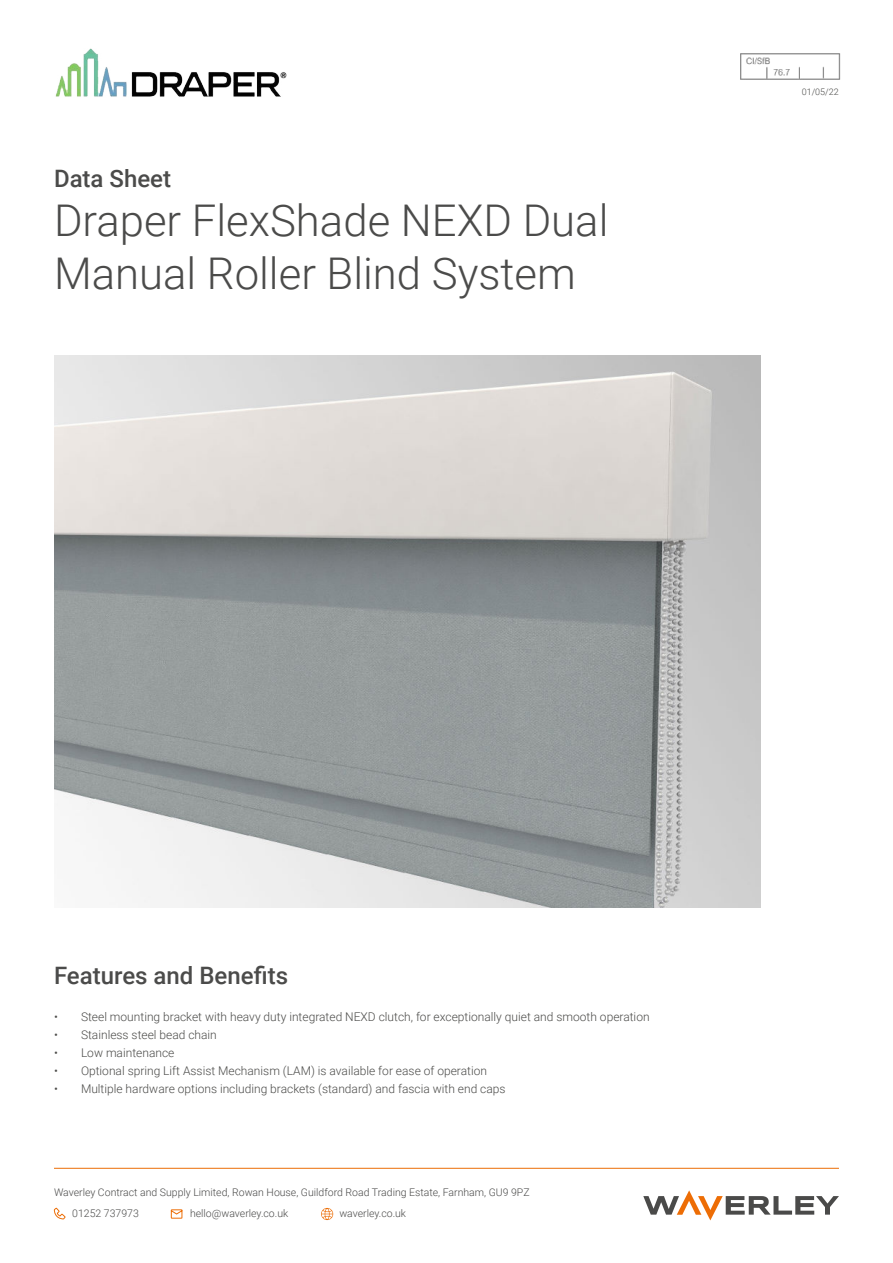
<style>
.page{position:relative;width:893px;height:1263px;background:#fff}
.page>*{position:absolute;margin:0;border:0;box-sizing:border-box;transform-origin:0 0}
.t1{font:300 43.65px/52.3px "Roboto";color:#4b4b4a}
.t2{font:500 24px "Roboto";color:#4b4b4a}
.t3{font:300 12px "Roboto";color:#4b4b49}
.t4{font:300 10.5px/21px "Roboto";color:#4a4a49}
.t5{font:300 9px "Roboto";color:#4b4b49}
</style>
<div class="page">
<svg style="left:321px;top:1208px;width:12px;height:12px"></svg>
<svg style="left:53px;top:1207px;width:13px;height:13px"></svg>
<svg style="left:170px;top:1209px;width:13px;height:10px"></svg>
<svg style="left:643px;top:1190px;width:196px;height:30px"></svg>
<hr style="left:54px;top:1168px;width:785px;height:1px;background:#ec6d06">
<img style="left:55px;top:48px;width:232px;height:49px">
<img style="left:54px;top:355px;width:706px;height:552px">
<img style="left:740px;top:53px;width:101px;height:27px">
<h2 class="t2" style="left:54px;top:164px;width:119px">Data Sheet</h2>
<h1 class="t1" style="left:54px;top:198px;width:556px">Draper FlexShade NEXD Dual<br>Manual Roller Blind System</h1>
<p class="t5" style="left:802px;top:88px;width:39px">01/05/22</p>
<h2 class="t2" style="left:54px;top:959px;width:236px">Features and Benefits</h2>
<p class="t3" style="left:54px;top:1011px;width:597px">• Steel mounting bracket with heavy duty integrated NEXD clutch, for exceptionally quiet and smooth operation</p>
<p class="t3" style="left:54px;top:1029px;width:164px">• Stainless steel bead chain</p>
<p class="t3" style="left:54px;top:1047px;width:122px">• Low maintenance</p>
<p class="t3" style="left:54px;top:1065px;width:435px">• Optional spring Lift Assist Mechanism (LAM) is available for ease of operation</p>
<p class="t3" style="left:54px;top:1083px;width:453px">• Multiple hardware options including brackets (standard) and fascia with end caps</p>
<p class="t4" style="left:72px;top:1183px;width:459px;text-indent:-18px">Waverley Contract and Supply Limited, Rowan House, Guildford Road Trading Estate, Farnham, GU9 9PZ<br>01252 737973</p>
<p class="t4" style="left:190px;top:1204px;width:100px">hello@waverley.co.uk</p>
<p class="t4" style="left:339px;top:1204px;width:68px">waverley.co.uk</p>
</div>
